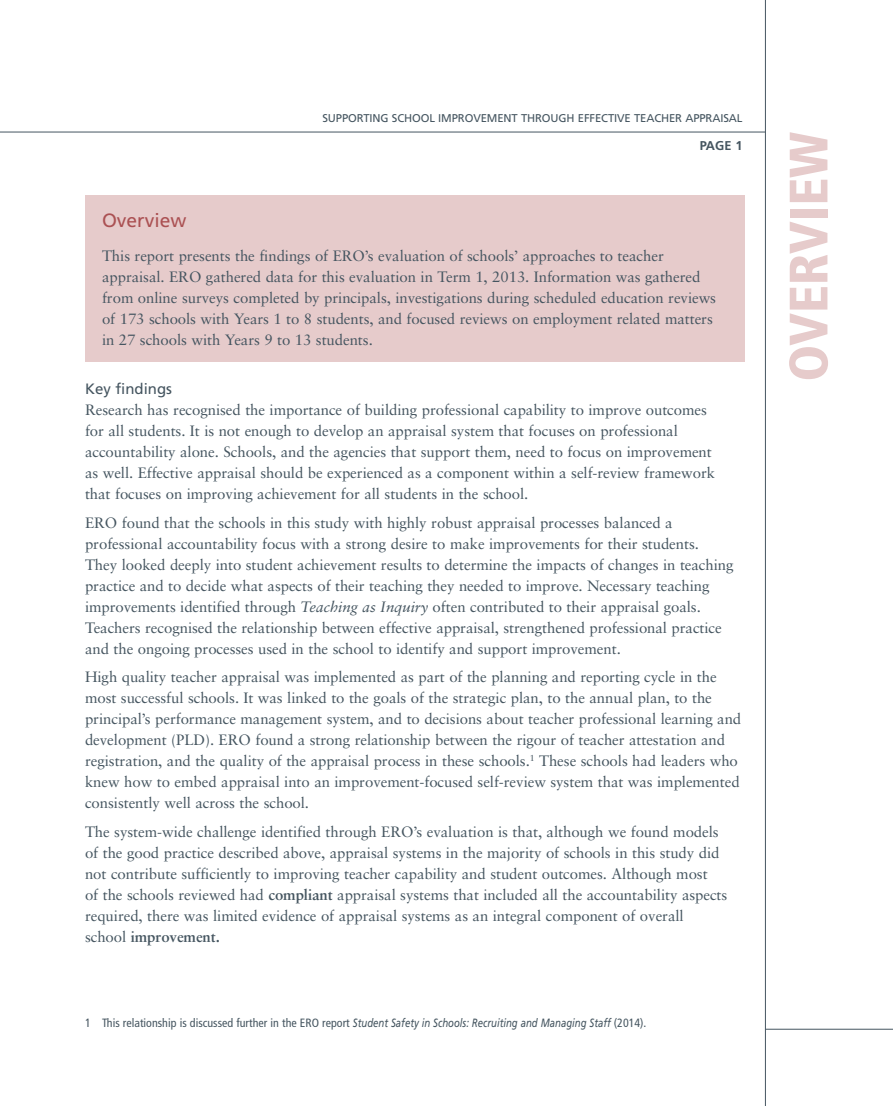
<style>
.page{position:relative;width:893px;height:1106px;background:#fff}
.page>*{position:absolute;margin:0;border:0;box-sizing:border-box;transform-origin:0 0}
.t1{font:900 condensed 54px "Frutiger";letter-spacing:-.005em;color:#e6cbcb}
.t2{font:19.2px "Frutiger";color:#ab5153}
.t3{font:15px/21px "Sabon";letter-spacing:-.005em;color:#455560}
.t4{font:15px "Frutiger";color:#455560}
.t5{font:700 12.75px "Frutiger";color:#455560}
.t6{font:condensed 12px "Frutiger";color:#455560}
.t7{font:11.25px "Frutiger";letter-spacing:-.01em;color:#455560}
.s1{font-style:italic}
.s2{font-weight:700}
.s3{font-style:italic;font-stretch:normal}
</style>
<div class="page">
<div style="left:85px;top:195px;width:659px;height:167px;background:#e6cbcb"></div>
<hr style="left:0;top:132px;width:765px;height:1px;background:#455560">
<hr style="left:765px;top:1029px;width:128px;height:1px;background:#455560">
<hr style="left:765px;top:0;width:1px;height:1106px;background:#455560">
<p class="t7" style="left:322px;top:111px;width:41px">SUPPORTIN</p>
<p class="t7" style="left:381px;top:111px;width:66px">G SCHOOL IMPR</p>
<p class="t7" style="left:465px;top:111px;width:25px">OVEMENT</p>
<p class="t7" style="left:521px;top:111px;width:64px">THROUGH EFFECTI</p>
<p class="t7" style="left:617px;top:111px;width:45px">VE TEACHER</p>
<p class="t7" style="left:685px;top:111px;width:56px">APPRAISAL</p>
<p class="t5" style="left:700px;top:138px;width:44px">Page 1</p>
<p class="t2" style="left:102px;top:209px;width:86px">OVERVIEW</p>
<p class="t3" style="left:102px;top:245px;width:616px">This report presents the findings of ERO’s evaluation of schools’ approaches to teacher appraisal. ERO gathered data for this evaluation in Term 1, 2013. Information was gathered from online surveys completed by principals, investigations during scheduled education reviews of 173 schools with Years 1 to 8 students, and focused reviews on employment related matters in 27 schools with Years 9 to 13 students.</p>
<p class="t4" style="left:85px;top:380px;width:89px">KEY FINDINGS</p>
<p class="t3" style="left:85px;top:399px;width:632px">Research has recognised the importance of building professional capability to improve outcomes for all students. It is not enough to develop an appraisal system that focuses on professional accountability alone. Schools, and the agencies that support them, need to focus on improvement as well. Effective appraisal should be experienced as a component within a self-review framework that focuses on improving achievement for all students in the school.</p>
<p class="t3" style="left:85px;top:511px;width:650px">ERO found that the schools in this study with highly robust appraisal processes balanced a professional accountability focus with a strong desire to make improvements for their students.<br>They looked deeply into student achievement results to determine the impacts of changes in teaching practice and to decide what aspects of their teaching they needed to improve. Necessary teaching improvements identified through <span class="s1">Teaching as Inquiry</span> often contributed to their appraisal goals.<br>Teachers recognised the relationship between effective appraisal, strengthened professional practice and the ongoing processes used in the school to identify and support improvement.</p>
<p class="t3" style="left:85px;top:666px;width:658px">High quality teacher appraisal was implemented as part of the planning and reporting cycle in the most successful schools. It was linked to the goals of the strategic plan, to the annual plan, to the principal’s performance management system, and to decisions about teacher professional learning and development (PLD). ERO found a strong relationship between the rigour of teacher attestation and registration, and the quality of the appraisal process in these schools.<sup>1</sup> These schools had leaders who knew how to embed appraisal into an improvement-focused self-review system that was implemented consistently well across the school.</p>
<p class="t3" style="left:85px;top:821px;width:644px">The system-wide challenge identified through ERO’s evaluation is that, although we found models of the good practice described above, appraisal systems in the majority of schools in this study did not contribute sufficiently to improving teacher capability and student outcomes. Although most<br>of the schools reviewed had <span class="s2">compliant</span> appraisal systems that included all the accountability aspects required, there was limited evidence of appraisal systems as an integral component of overall school <span class="s2">improvement.</span></p>
<p class="t6" style="left:85px;top:1016px;width:563px">1 This relationship is discussed further in the ERO report <span class="s3">Student Safety in Schools: Recruiting and Managing Staff</span> (2014).</p>
<h1 class="t1" style="left:776px;top:381px;width:251px;rotate:-90deg">OVERVIEW</h1>
</div>
